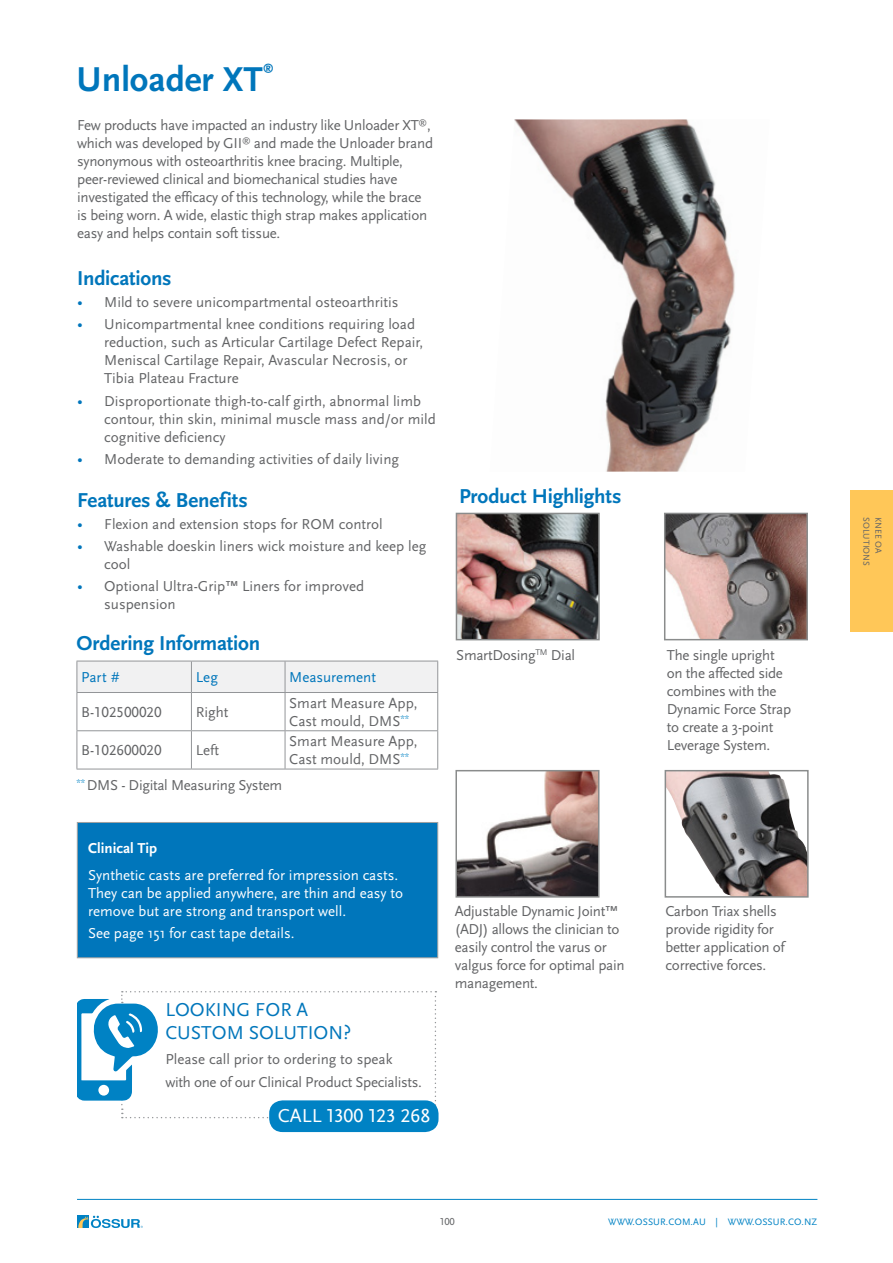
<style>
.page{position:relative;width:893px;height:1263px;background:#fff}
.page>*{position:absolute;margin:0;border:0;box-sizing:border-box;transform-origin:0 0}
.t1{font:700 36px "Scala Sans OT";color:#0076bb}
.t2{font:700 21px "Scala Sans Pro";letter-spacing:-.01em;color:#0076bb}
.t3{font:19.5px/22.5px "Scala Sans OT";color:#0076bb}
.t4{font:19.5px "Scala Sans OT";color:#fff}
.t5{font:15px/18px "Scala Sans OT";letter-spacing:-.02em;color:#636466}
.t6{font:15px/18px "Scala Sans Pro";color:#636466}
.t7{font:15px/18px "Scala Sans OT";color:#fff}
.t8{font:15px/18px "Scala Sans LF";color:#636466}
.t9{font:15px "Scala Sans OT";color:#0076bb}
.t10{font:700 15px "Scala Sans OT";color:#fff}
.t11{font:700 11.4px "Scala Sans OT";color:#0076bb}
.t12{font:10.5px "Scala Sans OT";color:#636466}
.t13{font:9.75px "Scala Sans OT";letter-spacing:.01em;color:#0082c4}
.t14{font:9px "Scala Sans OT";letter-spacing:.01em;color:#636466}
.s1{font-size:16.5px;color:#0076bc}
</style>
<div class="page">
<div style="left:850px;top:489px;width:43px;height:142px;background:#ffc758"></div>
<div style="left:77px;top:1215px;width:12px;height:13px;background:#0082c4"></div>
<svg style="left:78px;top:1216px;width:65px;height:12px"></svg>
<hr style="left:77px;top:1199px;width:740px;height:1px;background:#0082c4">
<img style="left:514px;top:119px;width:221px;height:353px">
<img style="left:459px;top:516px;width:138px;height:121px">
<div style="left:456px;top:513px;width:144px;height:127px;border:2px solid #8a8c8c"></div>
<img style="left:667px;top:516px;width:138px;height:121px">
<div style="left:664px;top:513px;width:144px;height:127px;border:2px solid #8a8c8c"></div>
<img style="left:458px;top:773px;width:138px;height:122px">
<div style="left:455px;top:770px;width:144px;height:128px;border:2px solid #8a8c8c"></div>
<img style="left:668px;top:773px;width:138px;height:122px">
<div style="left:665px;top:770px;width:144px;height:128px;border:2px solid #8a8c8c"></div>
<div style="left:78px;top:662px;width:359px;height:30px;background:#f1f1f2"></div>
<hr style="left:191px;top:731px;width:1px;height:38px;background:#939598">
<hr style="left:285px;top:731px;width:1px;height:38px;background:#939598">
<hr style="left:77px;top:692px;width:114px;height:1px;background:#939598">
<hr style="left:77px;top:693px;width:1px;height:37px;background:#939598">
<hr style="left:191px;top:692px;width:94px;height:1px;background:#939598">
<hr style="left:191px;top:693px;width:1px;height:37px;background:#939598">
<hr style="left:285px;top:692px;width:153px;height:1px;background:#939598">
<hr style="left:285px;top:693px;width:1px;height:37px;background:#939598">
<hr style="left:437px;top:693px;width:1px;height:37px;background:#939598">
<hr style="left:77px;top:661px;width:1px;height:31px;background:#939598">
<hr style="left:191px;top:661px;width:1px;height:31px;background:#939598">
<hr style="left:285px;top:661px;width:1px;height:31px;background:#939598">
<hr style="left:77px;top:730px;width:114px;height:1px;background:#939598">
<hr style="left:77px;top:731px;width:1px;height:38px;background:#939598">
<hr style="left:191px;top:730px;width:94px;height:1px;background:#939598">
<hr style="left:285px;top:730px;width:153px;height:1px;background:#939598">
<hr style="left:437px;top:731px;width:1px;height:38px;background:#939598">
<hr style="left:77px;top:769px;width:114px;height:1px;background:#939598">
<hr style="left:191px;top:769px;width:94px;height:1px;background:#939598">
<hr style="left:285px;top:769px;width:153px;height:1px;background:#939598">
<hr style="left:77px;top:661px;width:114px;height:1px;background:#939598">
<hr style="left:191px;top:661px;width:94px;height:1px;background:#939598">
<hr style="left:285px;top:661px;width:153px;height:1px;background:#939598">
<hr style="left:437px;top:661px;width:1px;height:31px;background:#939598">
<svg style="left:77px;top:991px;width:359px;height:127px"></svg>
<div style="left:269px;top:1100px;width:169px;height:32px;background:#0082c4;border-radius:13px"></div>
<div style="left:77px;top:822px;width:361px;height:136px;background:#0076bb;border:1px solid #9fa1a1"></div>
<h1 class="t1" style="left:77px;top:59px;width:188px">Unloader XT</h1>
<p class="t11" style="left:263px;top:61px;width:13px">®</p>
<p class="t5" style="left:77px;top:116px;width:357px">Few products have impacted an industry like Unloader XT<sup>®</sup>, which was developed by GII<sup>®</sup> and made the Unloader brand synonymous with osteoarthritis knee bracing. Multiple, peer-reviewed clinical and biomechanical studies have investigated the efficacy of this technology, while the brace is being worn. A wide, elastic thigh strap makes application easy and helps contain soft tissue.</p>
<h2 class="t2" style="left:77px;top:266px;width:96px">Indications</h2>
<p class="t6" style="left:77px;top:293px;width:323px"><span class="s1">•</span> Mild to severe unicompartmental osteoarthritis</p>
<p class="t6" style="left:104px;top:316px;width:321px;text-indent:-27px"><span class="s1">•</span> Unicompartmental knee conditions requiring load reduction, such as Articular Cartilage Defect Repair, Meniscal Cartilage Repair, Avascular Necrosis, or Tibia Plateau Fracture</p>
<p class="t6" style="left:104px;top:392px;width:333px;text-indent:-27px"><span class="s1">•</span> Disproportionate thigh-to-calf girth, abnormal limb contour, thin skin, minimal muscle mass and/or mild cognitive deficiency</p>
<p class="t6" style="left:77px;top:450px;width:323px"><span class="s1">•</span> Moderate to demanding activities of daily living</p>
<h2 class="t2" style="left:77px;top:488px;width:172px">Features &amp; Benefits</h2>
<p class="t6" style="left:77px;top:515px;width:307px"><span class="s1">•</span> Flexion and extension stops for ROM control</p>
<p class="t6" style="left:104px;top:537px;width:324px;text-indent:-27px"><span class="s1">•</span> Washable doeskin liners wick moisture and keep leg cool</p>
<p class="t6" style="left:104px;top:577px;width:262px;text-indent:-27px"><span class="s1">•</span> Optional Ultra-Grip™ Liners for improved suspension</p>
<h2 class="t2" style="left:77px;top:631px;width:185px">Ordering Information</h2>
<p class="t9" style="left:81px;top:669px;width:41px">Part #</p>
<p class="t9" style="left:196px;top:669px;width:24px">Leg</p>
<p class="t9" style="left:289px;top:669px;width:88px">Measurement</p>
<p class="t8" style="left:81px;top:703px;width:82px">B-102500020</p>
<p class="t8" style="left:196px;top:703px;width:34px">Right</p>
<p class="t8" style="left:289px;top:694px;width:130px">Smart Measure App,<br>Cast mould, DMS<sup>**</sup></p>
<p class="t8" style="left:81px;top:742px;width:82px">B-102600020</p>
<p class="t8" style="left:196px;top:742px;width:25px">Left</p>
<p class="t8" style="left:289px;top:733px;width:130px">Smart Measure App,<br>Cast mould, DMS<sup>**</sup></p>
<p class="t5" style="left:77px;top:776px;width:207px"><sup>**</sup> DMS - Digital Measuring System</p>
<p class="t10" style="left:88px;top:840px;width:71px">Clinical Tip</p>
<p class="t7" style="left:88px;top:866px;width:316px">Synthetic casts are preferred for impression casts.<br>They can be applied anywhere, are thin and easy to remove but are strong and transport well.</p>
<p class="t7" style="left:88px;top:924px;width:208px">See page 151 for cast tape details.</p>
<h3 class="t3" style="left:165px;top:999px;width:188px">LOOKING FOR A<br>CUSTOM SOLUTION?</h3>
<p class="t5" style="left:165px;top:1048px;width:258px;line-height:22.5px">Please call prior to ordering to speak<br>with one of our Clinical Product Specialists.</p>
<h3 class="t4" style="left:278px;top:1104px;width:154px">CALL 1300 123 268</h3>
<h2 class="t2" style="left:459px;top:484px;width:164px">Product Highlights</h2>
<p class="t5" style="left:456px;top:647px;width:120px">SmartDosing<sup>TM</sup> Dial</p>
<p class="t5" style="left:667px;top:646px;width:126px">The single upright on the affected side combines with the<br>Dynamic Force Strap to create a 3-point<br>Leverage System.</p>
<p class="t5" style="left:455px;top:902px;width:171px">Adjustable Dynamic Joint™ (ADJ) allows the clinician to easily control the varus or valgus force for optimal pain management.</p>
<p class="t5" style="left:666px;top:902px;width:121px">Carbon Triax shells provide rigidity for better application of corrective forces.</p>
<p class="t12" style="left:439px;top:1216px;width:17px">100</p>
<p class="t13" style="left:608px;top:1217px;width:211px">WWW.OSSUR.COM.AU | WWW.OSSUR.CO.NZ</p>
<p class="t14" style="left:871px;top:517px;width:51px;rotate:90deg">SOLUTIONS</p>
<p class="t14" style="left:883px;top:517px;width:38px;rotate:90deg">KNEE OA</p>
</div>
